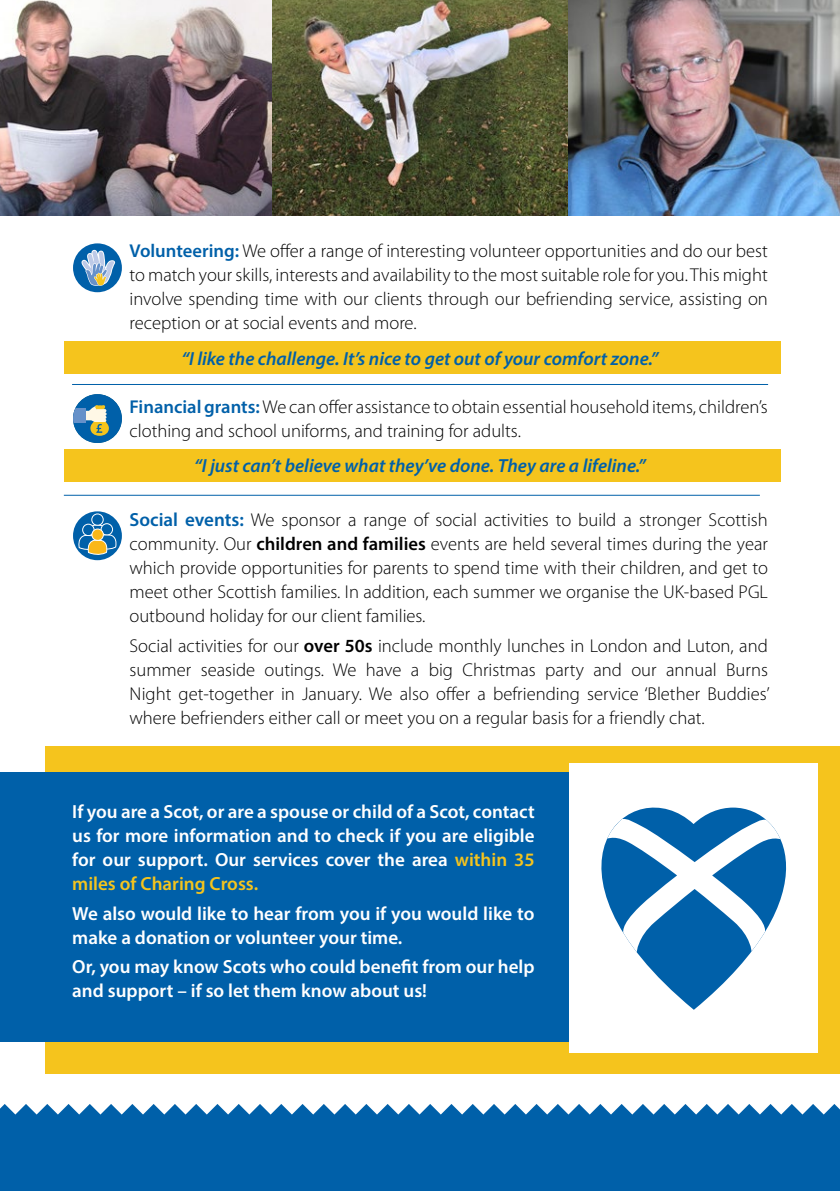
<style>
.page{position:relative;width:840px;height:1191px;background:#fff}
.page>*{position:absolute;margin:0;border:0;box-sizing:border-box;transform-origin:0 0}
.t1{font:600 19px/24px "Myriad Pro";color:#fff}
.t2{font:italic 600 19px "Myriad Pro";color:#0060a9}
.t3{font:300 18.6px/24px "Myriad Pro";color:#000;text-align:justify}
.s1{font-weight:600;color:#0060a9}
.s2{font-weight:600;font-size:19px;color:#0060a9}
.s3{font-weight:600}
.s4{color:#f5c41d}
</style>
<div class="page">
<div style="left:45px;top:746px;width:794px;height:327px;background:#f5c41d"></div>
<div style="left:64px;top:449px;width:716px;height:33px;background:#f5c41d"></div>
<div style="left:64px;top:341px;width:716px;height:33px;background:#f5c41d"></div>
<div style="left:0;top:772px;width:581px;height:269px;background:#0060a9"></div>
<img style="left:0;top:0;width:272px;height:215px">
<img style="left:272px;top:0;width:567px;height:215px">
<svg style="left:0;top:1104px;width:839px;height:19px"></svg>
<hr style="left:72px;top:384px;width:695px;height:1px;background:#0060a9">
<hr style="left:64px;top:495px;width:695px;height:1px;background:#0060a9">
<div style="left:73px;top:394px;width:49px;height:48px;background:#0060a9;border-radius:24px"></div>
<div style="left:73px;top:408px;width:13px;height:14px;background:#6691c9"></div>
<svg style="left:82px;top:405px;width:27px;height:31px"></svg>
<div style="left:73px;top:243px;width:49px;height:49px;background:#0060a9;border-radius:50%"></div>
<svg style="left:81px;top:250px;width:34px;height:36px"></svg>
<div style="left:568px;top:763px;width:248px;height:289px;background:#fff"></div>
<svg style="left:568px;top:766px;width:250px;height:243px"></svg>
<svg style="left:605px;top:818px;width:177px;height:134px"></svg>
<div style="left:73px;top:511px;width:49px;height:49px;background:#0060a9;border-radius:50%"></div>
<div style="left:91px;top:513px;width:12px;height:13px;border:1px solid #fff;border-radius:50%"></div>
<div style="left:101px;top:523px;width:11px;height:12px;background:#468bc0;border-radius:50%"></div>
<div style="left:101px;top:523px;width:12px;height:12px;border:1px solid #fff;border-radius:50%"></div>
<svg style="left:77px;top:524px;width:40px;height:32px"></svg>
<div style="left:0;top:1123px;width:839px;height:68px;background:#0060a9"></div>
<p class="t3" style="left:129px;top:239px;width:639px"><span class="s1">Volunteering:</span> We offer a range of interesting volunteer opportunities and do our best to match your skills, interests and availability to the most suitable role for you. This might involve spending time with our clients through our befriending service, assisting on reception or at social events and more.</p>
<p class="t2" style="left:181px;top:346px;width:478px">“I like the challenge. It’s nice to get out of your comfort zone.”</p>
<p class="t3" style="left:129px;top:395px;width:639px"><span class="s1">Financial grants:</span> We can offer assistance to obtain essential household items, children’s clothing and school uniforms, and training for adults.</p>
<p class="t2" style="left:194px;top:453px;width:453px">“I just can’t believe what they’ve done. They are a lifeline.”</p>
<p class="t3" style="left:129px;top:508px;width:639px"><span class="s2">Social events:</span> We sponsor a range of social activities to build a stronger Scottish community. Our <span class="s3">children and families</span> events are held several times during the year which provide opportunities for parents to spend time with their children, and get to meet other Scottish families. In addition, each summer we organise the UK-based PGL outbound holiday for our client families.</p>
<p class="t3" style="left:129px;top:633px;width:641px">Social activities for our <span class="s3">over 50s</span> include monthly lunches in London and Luton, and summer seaside outings. We have a big Christmas party and our annual Burns Night get-together in January. We also offer a befriending service ‘Blether Buddies’ where befrienders either call or meet you on a regular basis for a friendly chat.</p>
<p class="t1" style="left:72px;top:799px;width:463px;text-align:justify">If you are a Scot, or are a spouse or child of a Scot, contact us for more information and to check if you are eligible for our support. Our services cover the area <span class="s4">within 35 miles of Charing Cross.</span></p>
<p class="t1" style="left:72px;top:900px;width:463px">We also would like to hear from you if you would like to make a donation or volunteer your time.</p>
<p class="t1" style="left:72px;top:954px;width:463px">Or, you may know Scots who could benefit from our help and support – if so let them know about us!</p>
</div>
